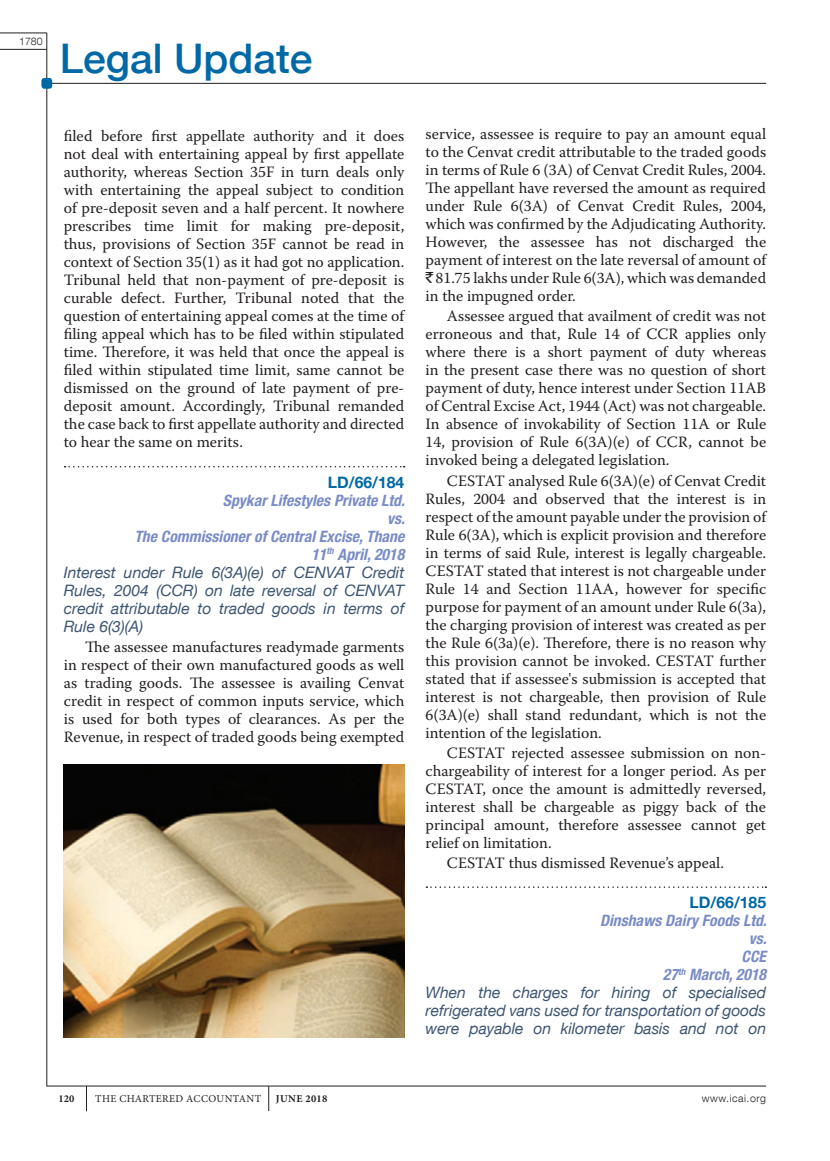
<style>
.page{position:relative;width:830px;height:1161px;background:#fff}
.page>*{position:absolute;margin:0;border:0;box-sizing:border-box;transform-origin:0 0}
.t1{font:500 40.8px "Helvetica Neue LT Com";color:#0068a5}
.t2{font:15.75px/18px "Warnock Pro";color:#231f20;text-align:justify}
.t3{font:italic 15.75px/18px "Helvetica Neue LT Com";letter-spacing:-.005em;color:#3d5572;text-align:right}
.t4{font:italic 700 condensed 15.75px "Helvetica Neue LT Com";color:#7a8cc6}
.t5{font:700 15.75px "Helvetica Neue LT Com";color:#0068a5}
.t6{font:10.5px "Minion Pro";letter-spacing:.035em;color:#231f20}
.t7{font:300 10.5px "Helvetica Neue LT Com";letter-spacing:.05em;color:#231f20}
.t8{font:700 10.5px "Minion Pro";letter-spacing:.035em;color:#231f20}
.s1{font-family:"Nil Rupee"}
.s2{font-weight:700;font-stretch:condensed;color:#7a8cc6}
</style>
<div class="page">
<hr style="left:0;top:33px;width:47px;height:1px;background:#231f20">
<hr style="left:47px;top:33px;width:1px;height:1053px;background:#231f20">
<hr style="left:0;top:49px;width:47px;height:1px;background:#231f20">
<hr style="left:47px;top:83px;width:718px;height:1px;background:#231f20">
<div style="left:41px;top:78px;width:11px;height:11px;background:#0068a5;border-radius:3px"></div>
<hr style="left:47px;top:1086px;width:718px;height:1px;background:#231f20">
<svg style="left:268px;top:1086px;width:1px;height:25px"></svg>
<svg style="left:86px;top:1087px;width:1px;height:24px"></svg>
<svg style="left:65px;top:466px;width:339px;height:1px"></svg>
<svg style="left:426px;top:886px;width:340px;height:2px"></svg>
<img style="left:64px;top:764px;width:340px;height:273px">
<p class="t7" style="left:19px;top:35px;width:25px">1780</p>
<h1 class="t1" style="left:60px;top:34px;width:254px">Legal Update</h1>
<p class="t2" style="left:64px;top:127px;width:342px">filed before first appellate authority and it does not deal with entertaining appeal by first appellate authority, whereas Section 35F in turn deals only with entertaining the appeal subject to condition of pre-deposit seven and a half percent. It nowhere prescribes time limit for making pre-deposit, thus, provisions of Section 35F cannot be read in context of Section 35(1) as it had got no application.<br>Tribunal held that non-payment of pre-deposit is curable defect. Further, Tribunal noted that the question of entertaining appeal comes at the time of filing appeal which has to be filed within stipulated time. Therefore, it was held that once the appeal is filed within stipulated time limit, same cannot be dismissed on the ground of late payment of pre&shy;deposit amount. Accordingly, Tribunal remanded the case back to first appellate authority and directed to hear the same on merits.</p>
<p class="t5" style="left:327px;top:472px;width:78px">LD/66/184</p>
<p class="t4" style="left:223px;top:490px;width:183px">Spykar Lifestyles Private Ltd.</p>
<p class="t4" style="left:387px;top:508px;width:19px">vs.</p>
<p class="t4" style="left:134px;top:526px;width:271px">The Commissioner of Central Excise, Thane</p>
<p class="t4" style="left:311px;top:544px;width:94px">11<sup>th</sup> April, 2018</p>
<p class="t3" style="left:64px;top:563px;width:342px">Interest under Rule 6(3A)(e) of CENVAT Credit</p>
<p class="t3" style="left:64px;top:581px;width:342px">Rules, 2004 (CCR) on late reversal of CENVAT</p>
<p class="t3" style="left:64px;top:599px;width:342px">credit attributable to traded goods in terms of</p>
<p class="t3" style="left:64px;top:617px;width:81px">Rule 6(3)(A)</p>
<p class="t2" style="left:64px;top:637px;width:342px;text-indent:21px">The assessee manufactures readymade garments in respect of their own manufactured goods as well as trading goods. The assessee is availing Cenvat credit in respect of common inputs service, which is used for both types of clearances. As per the Revenue, in respect of traded goods being exempted</p>
<p class="t2" style="left:425px;top:125px;width:342px">service, assessee is require to pay an amount equal to the Cenvat credit attributable to the traded goods in terms of Rule 6 (3A) of Cenvat Credit Rules, 2004.<br>The appellant have reversed the amount as required under Rule 6(3A) of Cenvat Credit Rules, 2004, which was confirmed by the Adjudicating Authority.<br>However, the assessee has not discharged the payment of interest on the late reversal of amount of <span class="s1">R</span>81.75 lakhs under Rule 6(3A), which was demanded in the impugned order.</p>
<p class="t2" style="left:425px;top:307px;width:342px;text-indent:21px">Assessee argued that availment of credit was not erroneous and that, Rule 14 of CCR applies only where there is a short payment of duty whereas in the present case there was no question of short payment of duty, hence interest under Section 11AB of Central Excise Act, 1944 (Act) was not chargeable.<br>In absence of invokability of Section 11A or Rule 14, provision of Rule 6(3A)(e) of CCR, cannot be invoked being a delegated legislation.</p>
<p class="t2" style="left:425px;top:471px;width:342px;text-indent:21px">CESTAT analysed Rule 6(3A)(e) of Cenvat Credit Rules, 2004 and observed that the interest is in respect of the amount payable under the provision of Rule 6(3A), which is explicit provision and therefore in terms of said Rule, interest is legally chargeable.<br>CESTAT stated that interest is not chargeable under Rule 14 and Section 11AA, however for specific purpose for payment of an amount under Rule 6(3a), the charging provision of interest was created as per the Rule 6(3a)(e). Therefore, there is no reason why this provision cannot be invoked. CESTAT further stated that if assessee's submission is accepted that interest is not chargeable, then provision of Rule 6(3A)(e) shall stand redundant, which is not the intention of the legislation.</p>
<p class="t2" style="left:425px;top:743px;width:342px;text-indent:21px">CESTAT rejected assessee submission on non&shy;chargeability of interest for a longer period. As per CESTAT, once the amount is admittedly reversed, interest shall be chargeable as piggy back of the principal amount, therefore assessee cannot get relief on limitation.</p>
<p class="t2" style="left:446px;top:853px;width:278px">CESTAT thus dismissed Revenue’s appeal.</p>
<p class="t5" style="left:689px;top:892px;width:78px">LD/66/185</p>
<p class="t3" style="left:425px;top:911px;width:342px"><span class="s2">Dinshaws Dairy Foods Ltd.<br>vs.<br>CCE<br>27</span><sup>th</sup> <span class="s2">March, 2018<br></span>When the charges for hiring of specialised refrigerated vans used for transportation of goods were payable on kilometer basis and not on</p>
<p class="t8" style="left:59px;top:1091px;width:17px">120</p>
<p class="t6" style="left:95px;top:1092px;width:167px">THE CHARTERED ACCOUNTANT</p>
<p class="t8" style="left:276px;top:1091px;width:53px">JUNE 2018</p>
<p class="t7" style="left:701px;top:1092px;width:66px">www.icai.org</p>
</div>
